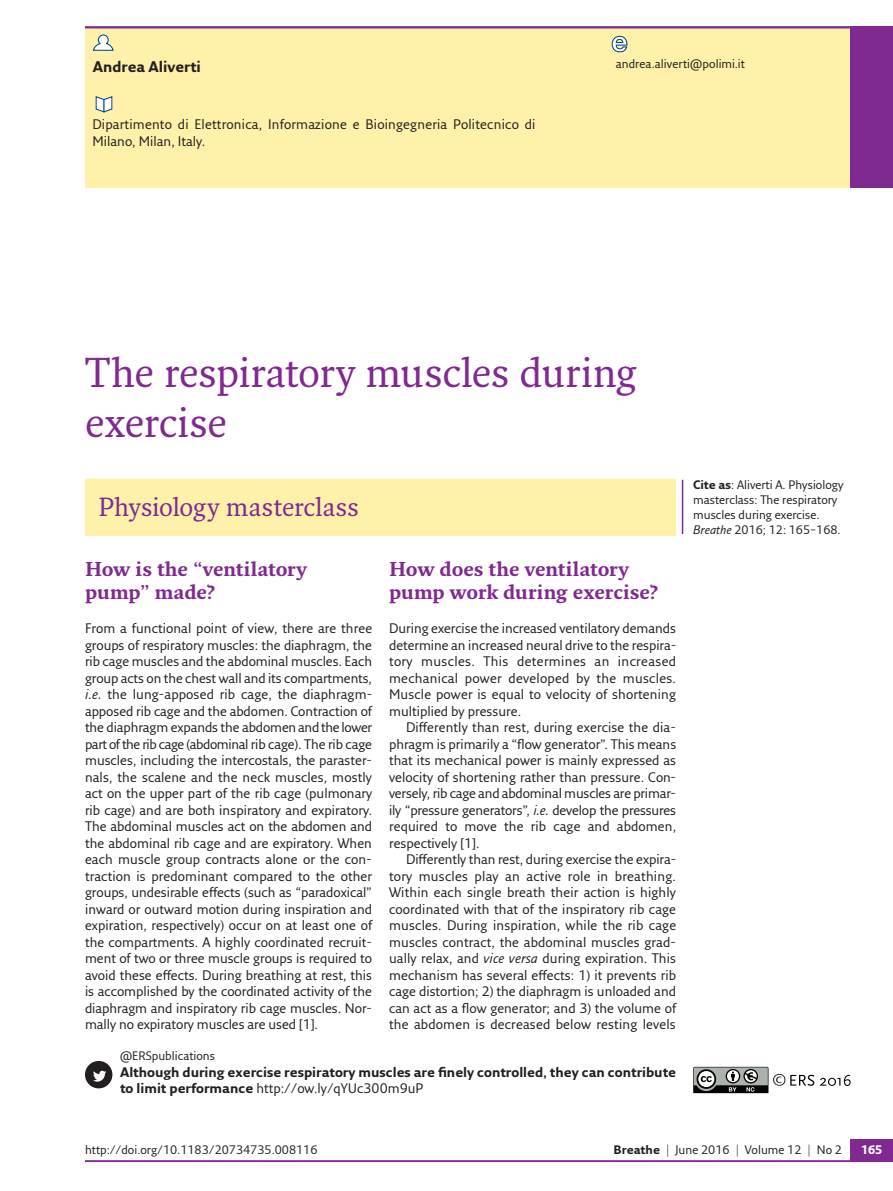
<style>
.page{position:relative;width:893px;height:1191px;background:#fff}
.page>*{position:absolute;margin:0;border:0;box-sizing:border-box;transform-origin:0 0}
.DAT{font:40.5px/49.5px "Fresco Std";letter-spacing:-.005em;color:#802990}
.DATs{font:25.5px "Fresco Std";letter-spacing:-.005em;color:#802990}
.t1{font:700 19.5px/22.5px "Fresco Std";letter-spacing:-.005em;color:#802990}
.AU{font:700 15px "Fresco Sans Pro";color:#231f20}
.T1{font:13.5px/16.5px "Fresco Sans Pro";letter-spacing:.01em;color:#231f20}
.T{font:13.5px/16.5px "Fresco Sans Pro";letter-spacing:.005em;color:#231f20;text-align:justify}
.T1-2{font:700 13.5px/16.5px "Fresco Sans Pro";color:#231f20}
.MNT{font:12px/15px "Fresco Sans Pro";color:#231f20}
.RRH{font:12px "Fresco Sans Pro";color:#231f20}
.Aff{font:12px "Fresco Sans Pro";color:#231f20}
.Folio{font:700 12px "Fresco Sans Pro";color:#fff}
.s1{font-style:italic}
.s2{font-weight:400}
.s3{font-weight:700}
</style>
<div class="page">
<hr style="left:85px;top:1160px;width:808px;height:2px;background:#802990">
<div style="left:850px;top:1138px;width:43px;height:23px;background:#802990"></div>
<div style="left:85px;top:26px;width:808px;height:162px;background:#fff0aa"></div>
<hr style="left:85px;top:26px;width:808px;height:2px;background:#802990">
<div style="left:850px;top:26px;width:43px;height:162px;background:#802990"></div>
<svg style="left:95px;top:96px;width:18px;height:17px"></svg>
<svg style="left:93px;top:34px;width:21px;height:17px"></svg>
<svg style="left:611px;top:35px;width:17px;height:18px"></svg>
<svg style="left:820px;top:1074px;width:31px;height:12px"></svg>
<svg style="left:693px;top:1066px;width:121px;height:27px"></svg>
<hr style="left:682px;top:480px;width:1px;height:54px;background:#802990">
<div style="left:86px;top:1061px;width:26px;height:26px;background:#231f20;border-radius:50%"></div>
<div style="left:85px;top:1061px;width:27px;height:27px;border:2px solid #231f20;border-radius:50%"></div>
<div style="left:87px;top:1063px;width:23px;height:23px;background:#231f20;border-radius:50%"></div>
<svg style="left:93px;top:1070px;width:13px;height:11px"></svg>
<div style="left:85px;top:479px;width:591px;height:57px;background:#fff0aa"></div>
<p class="AU" style="left:93px;top:57px;width:109px">Andrea Aliverti</p>
<p class="MNT" style="left:616px;top:56px;width:131px">andrea.aliverti@polimi.it</p>
<p class="T1" style="left:92px;top:116px;width:445px">Dipartimento di Elettronica, Informazione e Bioingegneria Politecnico di<br>Milano, Milan, Italy.</p>
<p class="DAT" style="left:85px;top:347px;width:553px">The respiratory muscles during exercise</p>
<p class="DATs" style="left:99px;top:491px;width:262px">Physiology masterclass</p>
<h1 class="t1" style="left:85px;top:557px;width:224px">How is the “ventilatory pump” made?</h1>
<p class="T1" style="left:85px;top:620px;width:289px;text-align:justify">From a functional point of view, there are three groups of respiratory muscles: the diaphragm, the rib cage muscles and the abdominal muscles. Each group acts on the chest wall and its compartments, <span class="s1">i.e.</span> the lung-apposed rib cage, the diaphragm&shy;apposed rib cage and the abdomen. Contraction of the diaphragm expands the abdomen and the lower part of the rib cage (abdominal rib cage). The rib cage muscles, including the intercostals, the paraster&shy;nals, the scalene and the neck muscles, mostly act on the upper part of the rib cage (pulmonary rib cage) and are both inspiratory and expiratory.<br>The abdominal muscles act on the abdomen and the abdominal rib cage and are expiratory. When each muscle group contracts alone or the con&shy;traction is predominant compared to the other groups, undesirable effects (such as “paradoxical” inward or outward motion during inspiration and expiration, respectively) occur on at least one of the compartments. A highly coordinated recruit&shy;ment of two or three muscle groups is required to avoid these effects. During breathing at rest, this is accomplished by the coordinated activity of the diaphragm and inspiratory rib cage muscles. Nor&shy;mally no expiratory muscles are used [1].</p>
<h1 class="t1" style="left:389px;top:557px;width:271px">How does the ventilatory pump work during exercise?</h1>
<p class="T1" style="left:389px;top:620px;width:289px">During exercise the increased ventilatory demands determine an increased neural drive to the respira&shy;tory muscles. This determines an increased mechanical power developed by the muscles.<br>Muscle power is equal to velocity of shortening multiplied by pressure.</p>
<p class="T" style="left:389px;top:719px;width:289px;text-indent:17px">Differently than rest, during exercise the dia&shy;phragm is primarily a “flow generator”. This means that its mechanical power is mainly expressed as velocity of shortening rather than pressure. Con&shy;versely, rib cage and abdominal muscles are primar&shy;ily “pressure generators”, <span class="s1">i.e.</span> develop the pressures required to move the rib cage and abdomen, respectively [1].</p>
<p class="T" style="left:389px;top:851px;width:289px;text-align:left;text-indent:17px">Differently than rest, during exercise the expira&shy;tory muscles play an active role in breathing.<br>Within each single breath their action is highly coordinated with that of the inspiratory rib cage muscles. During inspiration, while the rib cage muscles contract, the abdominal muscles grad&shy;ually relax, and <span class="s1">vice versa</span> during expiration. This mechanism has several effects: 1) it prevents rib cage distortion; 2) the diaphragm is unloaded and can act as a flow generator; and 3) the volume of the abdomen is decreased below resting levels</p>
<p class="Aff" style="left:120px;top:1048px;width:96px">@ERSpublications</p>
<p class="T1-2" style="left:120px;top:1063px;width:557px">Although during exercise respiratory muscles are finely controlled, they can contribute to limit performance <span class="s2">http://ow.ly/qYUc300m9uP</span></p>
<p class="MNT" style="left:693px;top:477px;width:152px"><span class="s3">Cite as</span>: Aliverti A. Physiology masterclass: The respiratory muscles during exercise.<br><span class="s1">Breathe</span> 2016; 12: 165–168.</p>
<p class="RRH" style="left:85px;top:1142px;width:234px">http://doi.org/10.1183/20734735.008116</p>
<p class="RRH" style="left:614px;top:1142px;width:230px"><span class="s3">Breathe</span> | June 2016 | Volume 12 | No 2</p>
<p class="Folio" style="left:861px;top:1142px;width:23px">165</p>
</div>
